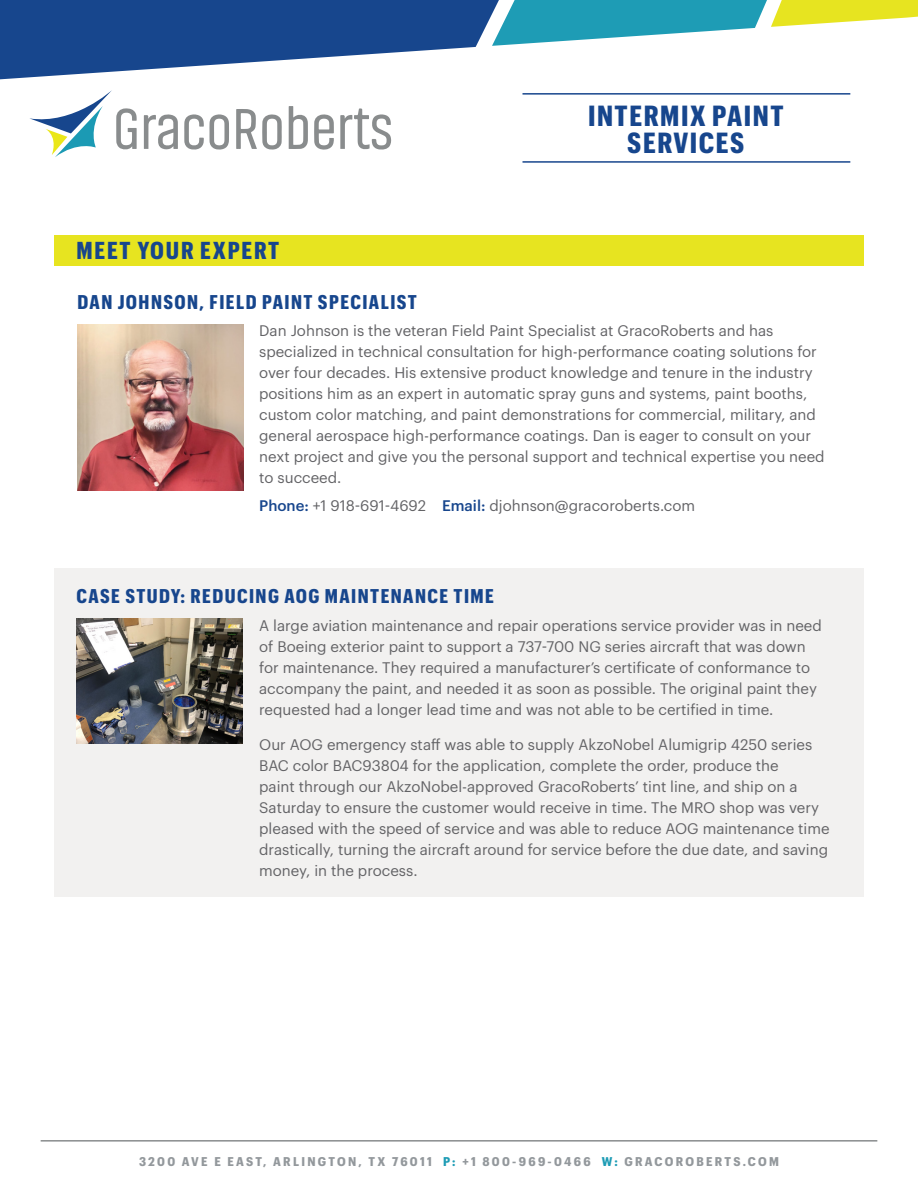
<style>
.page{position:relative;width:918px;height:1188px;background:#fff}
.page>*{position:absolute;margin:0;border:0;box-sizing:border-box;transform-origin:0 0}
.t1{font:700 28.5px "Graphik Cond";letter-spacing:.055em;color:#17468d}
.t2{font:700 24px "Graphik Cond";letter-spacing:.075em;color:#17468d}
.t3{font:700 19.5px "Graphik Cond";letter-spacing:.075em;color:#17468d}
.t4{font:15px/21px "Graphik";color:#636366}
.t5{font:700 12.45px "Graphik Compact";letter-spacing:.185em;color:#93989c}
.s1{font-weight:500;color:#17468d}
.s2{color:#1e9cb5}
</style>
<div class="page">
<div style="left:54px;top:235px;width:810px;height:30px;background:#e7e420"></div>
<svg style="left:29px;top:90px;width:108px;height:67px"></svg>
<svg style="left:289px;top:106px;width:19px;height:43px"></svg>
<svg style="left:314px;top:114px;width:20px;height:36px"></svg>
<svg style="left:236px;top:109px;width:46px;height:41px"></svg>
<svg style="left:184px;top:114px;width:45px;height:36px"></svg>
<svg style="left:340px;top:108px;width:51px;height:42px"></svg>
<svg style="left:144px;top:114px;width:34px;height:36px"></svg>
<svg style="left:0;top:0;width:918px;height:79px"></svg>
<hr style="left:523px;top:93px;width:327px;height:2px;background:#17468d">
<hr style="left:523px;top:161px;width:327px;height:2px;background:#17468d">
<img style="left:78px;top:324px;width:166px;height:167px">
<hr style="left:41px;top:1140px;width:836px;height:2px;background:#898c8d">
<div style="left:54px;top:568px;width:810px;height:329px;background:#f2f1f0"></div>
<img style="left:77px;top:619px;width:166px;height:125px">
<p class="t2" style="left:77px;top:237px;width:204px">MEET YOUR EXPERT</p>
<p class="t3" style="left:78px;top:290px;width:341px">DAN JOHNSON, FIELD PAINT SPECIALIST</p>
<p class="t1" style="left:588px;top:100px;width:197px">INTERMIX PAINT</p>
<p class="t1" style="left:627px;top:127px;width:119px">SERVICES</p>
<p class="t4" style="left:259px;top:319px;width:567px">Dan Johnson is the veteran Field Paint Specialist at GracoRoberts and has specialized in technical consultation for high-performance coating solutions for over four decades. His extensive product knowledge and tenure in the industry positions him as an expert in automatic spray guns and systems, paint booths, custom color matching, and paint demonstrations for commercial, military, and general aerospace high-performance coatings. Dan is eager to consult on your next project and give you the personal support and technical expertise you need to succeed.</p>
<p class="t4" style="left:259px;top:494px;width:437px"><span class="s1">Phone:</span> +1 918-691-4692 <span class="s1">Email:</span> djohnson@gracoroberts.com</p>
<p class="t3" style="left:77px;top:584px;width:419px">CASE STUDY: REDUCING AOG MAINTENANCE TIME</p>
<p class="t4" style="left:259px;top:614px;width:564px">A large aviation maintenance and repair operations service provider was in need of Boeing exterior paint to support a 737-700 NG series aircraft that was down for maintenance. They required a manufacturer’s certificate of conformance to accompany the paint, and needed it as soon as possible. The original paint they requested had a longer lead time and was not able to be certified in time.</p>
<p class="t4" style="left:259px;top:732px;width:572px">Our AOG emergency staff was able to supply AkzoNobel Alumigrip 4250 series BAC color BAC93804 for the application, complete the order, produce the<br>paint through our AkzoNobel-approved GracoRoberts’ tint line, and ship on a Saturday to ensure the customer would receive in time. The MRO shop was very pleased with the speed of service and was able to reduce AOG maintenance time drastically, turning the aircraft around for service before the due date, and saving money, in the process.</p>
<p class="t5" style="left:139px;top:1154px;width:641px">3200 AVE E EAST, ARLINGTON, TX 76011 <span class="s2">P:</span> +1 800-969-0466 <span class="s2">W:</span> GRACOROBERTS.COM</p>
</div>
